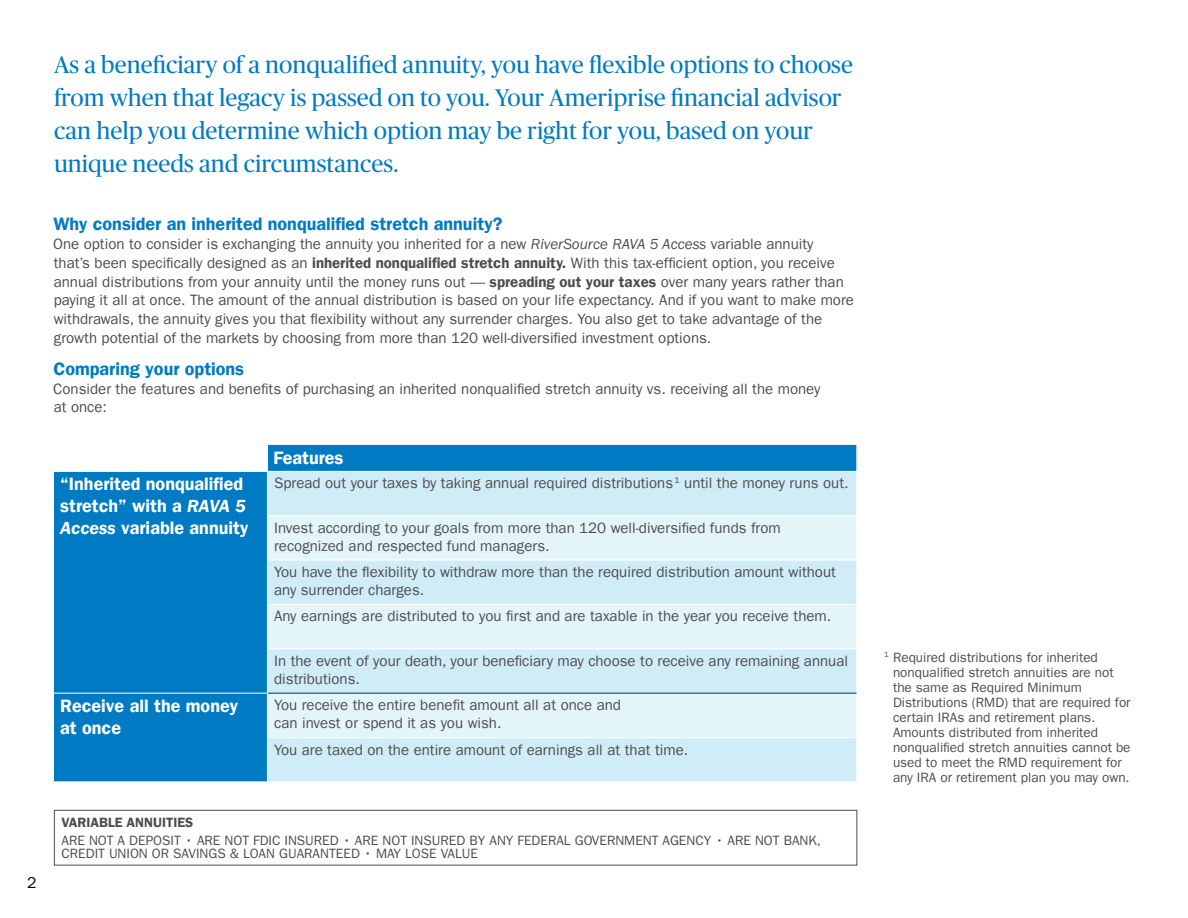
<style>
.page{position:relative;width:1188px;height:918px;background:#fff}
.page>*{position:absolute;margin:0;border:0;box-sizing:border-box;transform-origin:0 0}
.t1{font:24px/33px "Publico Headline";color:#007bc3}
.t2{font:18px/21.6px "ITC Frank Gofor Ameriprise Dm";color:#fff}
.t3{font:18px "ITC Frank Gofor Ameriprise Dm";color:#007bc3}
.t4{font:15.75px "ITC Frank Gofor Ameriprise";color:#000}
.t5{font:15px/18.8px "ITC Frank Gofor Ameriprise";color:#4d4d4f}
.t6{font:13.5px/15px "ITC Frank Gofor Ameriprise";color:#4d4d4f}
.t7{font:13.5px "ITC Frank Gofor Ameriprise Dm";color:#4d4d4f}
.s1{font-style:italic}
.s2{font-family:"ITC Frank Gofor Ameriprise Dm"}
.s3{font-family:"ITC Frank Gofor Ameriprise Dm It"}
</style>
<div class="page">
<svg style="left:54px;top:445px;width:802px;height:337px;background:#1183c7"></svg>
<div style="left:268px;top:472px;width:588px;height:310px;background:#d0ecf6"></div>
<svg style="left:268px;top:516px;width:588px;height:221px;background:#dbf1f8"></svg>
<svg style="left:267px;top:445px;width:1px;height:26px"></svg>
<svg style="left:856px;top:445px;width:1px;height:26px"></svg>
<hr style="left:53px;top:471px;width:214px;height:1px;background:#fff">
<hr style="left:267px;top:471px;width:590px;height:1px;background:#fff">
<hr style="left:267px;top:472px;width:1px;height:43px;background:#fff">
<hr style="left:267px;top:515px;width:590px;height:1px;background:#fff">
<hr style="left:267px;top:516px;width:1px;height:44px;background:#fff">
<hr style="left:267px;top:560px;width:590px;height:1px;background:#fff">
<hr style="left:267px;top:560px;width:1px;height:44px;background:#fff">
<hr style="left:267px;top:604px;width:590px;height:1px;background:#fff">
<hr style="left:267px;top:605px;width:1px;height:43px;background:#fff">
<hr style="left:267px;top:648px;width:590px;height:1px;background:#fff">
<hr style="left:267px;top:649px;width:1px;height:44px;background:#fff">
<hr style="left:53px;top:693px;width:215px;height:1px;background:#fff">
<hr style="left:267px;top:694px;width:1px;height:43px;background:#fff">
<hr style="left:267px;top:737px;width:590px;height:1px;background:#fff">
<hr style="left:267px;top:738px;width:1px;height:44px;background:#fff">
<hr style="left:268px;top:693px;width:588px;height:1px;background:#003055">
<div style="left:54px;top:810px;width:803px;height:56px;border:1px solid #4d4d4f"></div>
<p class="t1" style="left:54px;top:47px;width:801px">As a beneficiary of a nonqualified annuity, you have flexible options to choose from when that legacy is passed on to you. Your Ameriprise financial advisor can help you determine which option may be right for you, based on your unique needs and circumstances.</p>
<p class="t3" style="left:53px;top:214px;width:451px">Why consider an inherited nonqualified stretch annuity?</p>
<p class="t5" style="left:53px;top:235px;width:802px">One option to consider is exchanging the annuity you inherited for a new <span class="s1">RiverSource RAVA 5 Access</span> variable annuity<br>that’s been specifically designed as an <span class="s2">inherited nonqualified stretch annuity.</span> With this tax-efficient option, you receive annual distributions from your annuity until the money runs out — <span class="s2">spreading out your taxes</span> over many years rather than paying it all at once. The amount of the annual distribution is based on your life expectancy. And if you want to make more withdrawals, the annuity gives you that flexibility without any surrender charges. You also get to take advantage of the growth potential of the markets by choosing from more than 120 well-diversified investment options.</p>
<p class="t3" style="left:54px;top:358px;width:192px">Comparing your options</p>
<p class="t5" style="left:53px;top:379px;width:769px">Consider the features and benefits of purchasing an inherited nonqualified stretch annuity vs. receiving all the money at once:</p>
<p class="t2" style="left:273px;top:447px;width:72px">Features</p>
<p class="t2" style="left:60px;top:474px;width:190px">“Inherited nonqualified stretch” with a <span class="s3">RAVA 5<br>Access</span> variable annuity</p>
<p class="t5" style="left:274px;top:474px;width:576px">Spread out your taxes by taking annual required distributions <sup>1</sup> until the money runs out.</p>
<p class="t5" style="left:274px;top:519px;width:508px;line-height:18px">Invest according to your goals from more than 120 well-diversified funds from recognized and respected fund managers.</p>
<p class="t5" style="left:274px;top:563px;width:563px;line-height:18px">You have the flexibility to withdraw more than the required distribution amount without any surrender charges.</p>
<p class="t5" style="left:274px;top:607px;width:559px">Any earnings are distributed to you first and are taxable in the year you receive them.</p>
<p class="t5" style="left:274px;top:652px;width:575px;line-height:18px">In the event of your death, your beneficiary may choose to receive any remaining annual distributions.</p>
<p class="t2" style="left:60px;top:695px;width:179px">Receive all the money at once</p>
<p class="t5" style="left:274px;top:696px;width:348px;line-height:18px">You receive the entire benefit amount all at once and can invest or spend it as you wish.</p>
<p class="t5" style="left:274px;top:740px;width:416px">You are taxed on the entire amount of earnings all at that time.</p>
<p class="t4" style="left:27px;top:874px;width:11px">2</p>
<p class="t7" style="left:62px;top:814px;width:133px">VARIABLE ANNUITIES</p>
<p class="t6" style="left:62px;top:833px;width:761px;line-height:13.5px">ARE NOT A DEPOSIT • ARE NOT FDIC INSURED • ARE NOT INSURED BY ANY FEDERAL GOVERNMENT AGENCY • ARE NOT BANK,<br>CREDIT UNION OR SAVINGS &amp; LOAN GUARANTEED • MAY LOSE VALUE</p>
<p class="t6" style="left:893px;top:650px;width:239px;text-indent:-9px"><sup>1</sup> Required distributions for inherited nonqualified stretch annuities are not the same as Required Minimum Distributions (RMD) that are required for certain IRAs and retirement plans.<br>Amounts distributed from inherited nonqualified stretch annuities cannot be used to meet the RMD requirement for any IRA or retirement plan you may own.</p>
</div>
